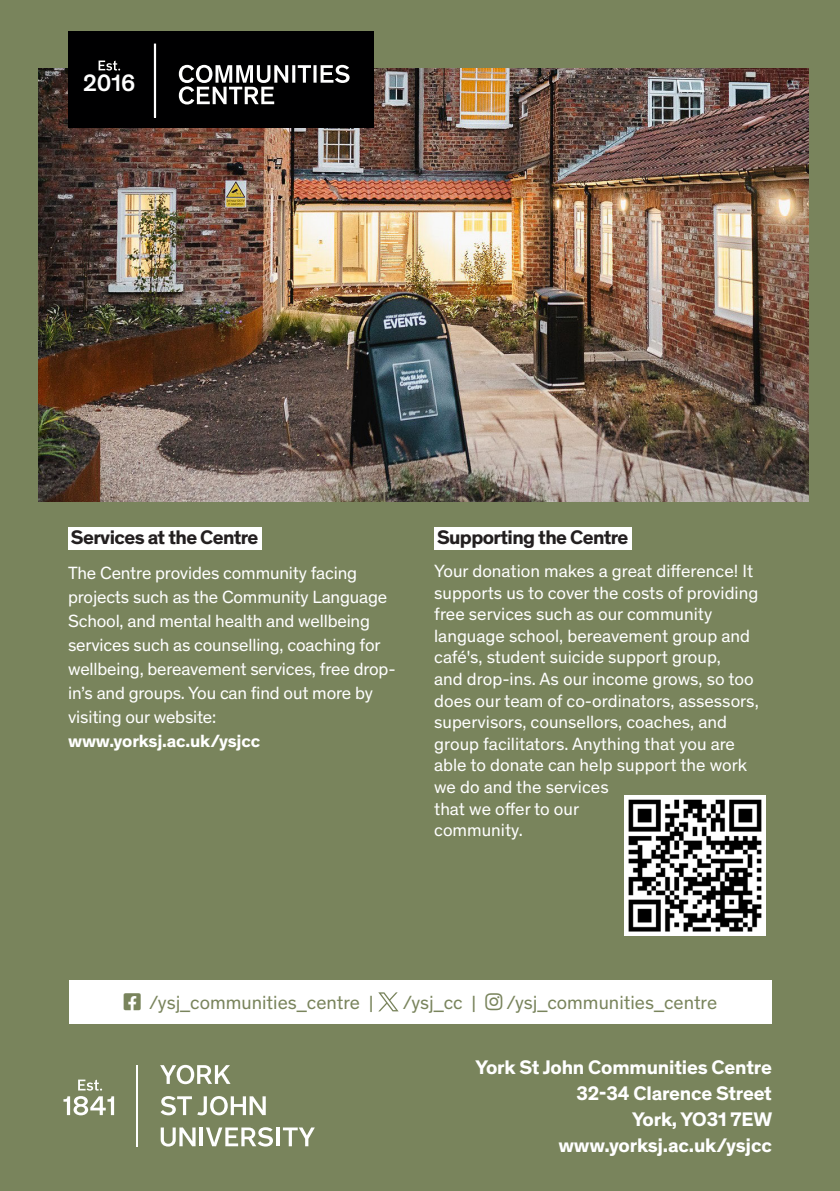
<style>
.page{position:relative;width:840px;height:1191px;background:#fff}
.page>*{position:absolute;margin:0;border:0;box-sizing:border-box;transform-origin:0 0}
.t1{font:500 24.2px "Theinhardt";color:#fff}
.t2{font:700 20px/26px "Theinhardt";letter-spacing:-.01em;color:#fff;text-align:right}
.t3{font:700 20px "Theinhardt";letter-spacing:-.03em;color:#231f20}
.t4{font:19.4px "Theinhardt";color:#79845c}
.t5{font:18px/21.6px "Theinhardt";color:#fff}
.t6{font:700 18px "Theinhardt";letter-spacing:-.01em;color:#fff}
</style>
<div class="page">
<div style="left:0;top:0;width:839px;height:1191px;background:#79845c"></div>
<div style="left:68px;top:526px;width:194px;height:23px;background:#fff"></div>
<div style="left:434px;top:526px;width:197px;height:23px;background:#fff"></div>
<div style="left:69px;top:980px;width:702px;height:43px;background:#fff"></div>
<img style="left:38px;top:68px;width:770px;height:434px">
<div style="left:68px;top:31px;width:305px;height:97px;background:#000001"></div>
<div style="left:154px;top:44px;width:2px;height:73px;border:1px solid #fff"></div>
<svg style="left:98px;top:61px;width:22px;height:10px"></svg>
<svg style="left:179px;top:65px;width:170px;height:39px"></svg>
<img style="left:624px;top:795px;width:140px;height:140px">
<svg style="left:378px;top:992px;width:20px;height:19px"></svg>
<hr style="left:200px;top:1127px;width:3px;height:19px;background:#fff">
<svg style="left:161px;top:1127px;width:34px;height:19px"></svg>
<hr style="left:276px;top:1127px;width:3px;height:19px;background:#fff">
<svg style="left:283px;top:1127px;width:31px;height:19px"></svg>
<svg style="left:206px;top:1127px;width:67px;height:19px"></svg>
<svg style="left:160px;top:1096px;width:105px;height:19px"></svg>
<svg style="left:160px;top:1064px;width:70px;height:20px"></svg>
<svg style="left:63px;top:1096px;width:51px;height:19px"></svg>
<hr style="left:137px;top:1065px;width:1px;height:81px;background:#fff">
<svg style="left:78px;top:1079px;width:24px;height:11px"></svg>
<p class="t1" style="left:83px;top:65px;width:54px">2016</p>
<h5 class="t3" style="left:71px;top:522px;width:189px">Services at the Centre</h5>
<p class="t5" style="left:68px;top:560px;width:329px;line-height:24px">The Centre provides community facing projects such as the Community Language School, and mental health and wellbeing services such as counselling, coaching for wellbeing, bereavement services, free drop&shy;in’s and groups. You can fnd out more by visiting our website:</p>
<h5 class="t6" style="left:68px;top:728px;width:193px">www.yorksj.ac.uk/ysjcc</h5>
<h5 class="t3" style="left:437px;top:522px;width:193px">Supporting the Centre</h5>
<p class="t5" style="left:434px;top:559px;width:326px">Your donation makes a great diference! It supports us to cover the costs of providing free services such as our community language school, bereavement group and café's, student suicide support group,<br>and drop-ins. As our income grows, so too does our team of co-ordinators, assessors, supervisors, counsellors, coaches, and group facilitators. Anything that you are able to donate can help support the work we do and the services</p>
<p class="t5" style="left:434px;top:797px;width:146px">that we ofer to our community.</p>
<p class="t4" style="left:124px;top:988px;width:251px">□□▲❑◆ /ysj_communities_centre |</p>
<p class="t4" style="left:402px;top:988px;width:316px">/ysj_cc | ■▲▼ /ysj_communities_centre</p>
<p class="t2" style="left:475px;top:1052px;width:298px">York St John Communities Centre<br>32-34 Clarence Street<br>York, YO31 7EW www.yorksj.ac.uk/ysjcc</p>
</div>
